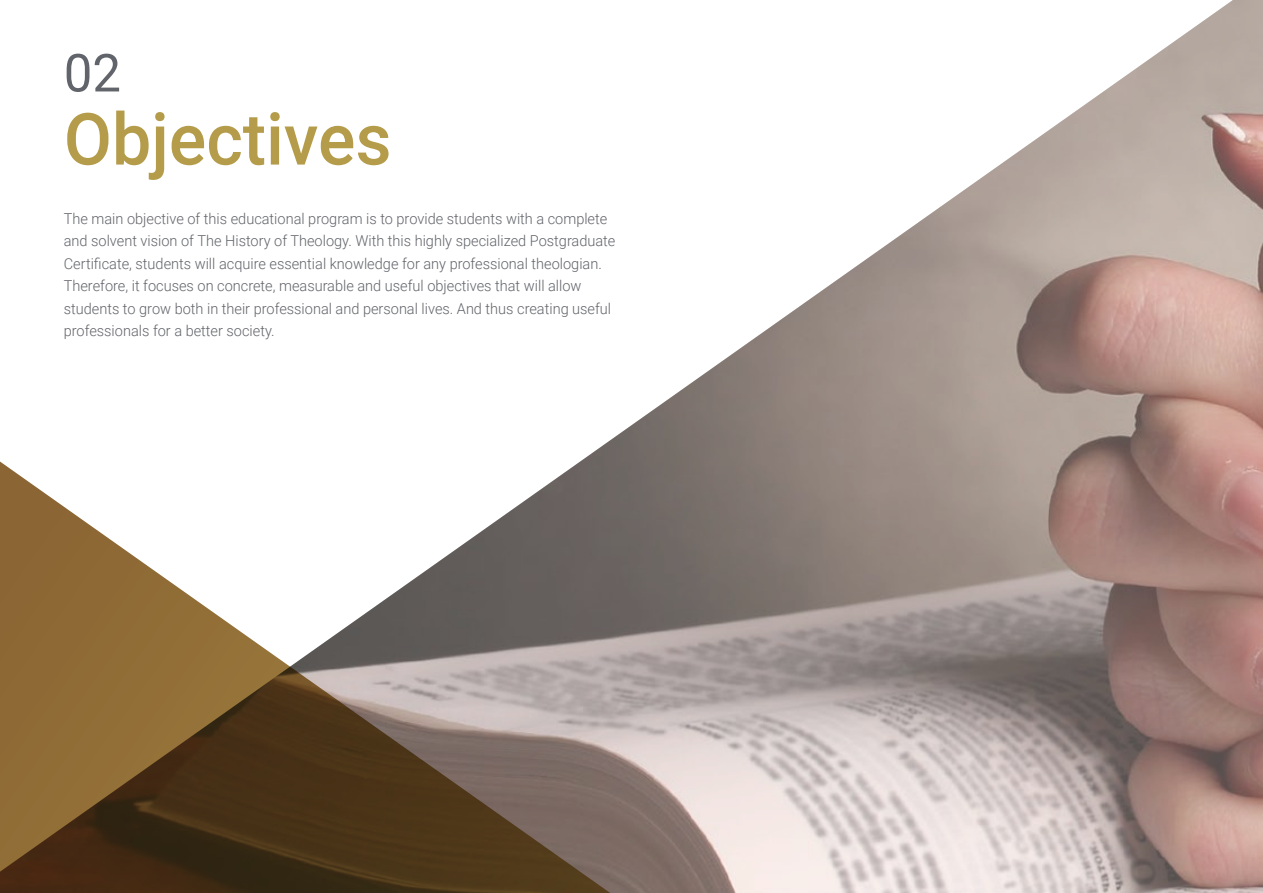
<style>
.page{position:relative;width:1263px;height:893px;background:#fff}
.page>*{position:absolute;margin:0;border:0;box-sizing:border-box;transform-origin:0 0}
.t1{font:500 72px "Roboto";color:#b49c4b}
.t2{font:52.5px "Roboto";color:#61646a}
.t3{font:300 15px/22.5px "Roboto";color:#61646a}
</style>
<div class="page">
<img style="left:602px;top:0;width:661px;height:893px">
<svg style="left:0;top:446px;width:640px;height:447px"></svg>
<h2 class="t2" style="left:64px;top:36px;width:59px">02</h2>
<h1 class="t1" style="left:64px;top:89px;width:329px">Objectives</h1>
<p class="t3" style="left:64px;top:207px;width:553px">The main objective of this educational program is to provide students with a complete and solvent vision of The History of Theology. With this highly specialized Postgraduate Certificate, students will acquire essential knowledge for any professional theologian.<br>Therefore, it focuses on concrete, measurable and useful objectives that will allow students to grow both in their professional and personal lives. And thus creating useful professionals for a better society.</p>
</div>
